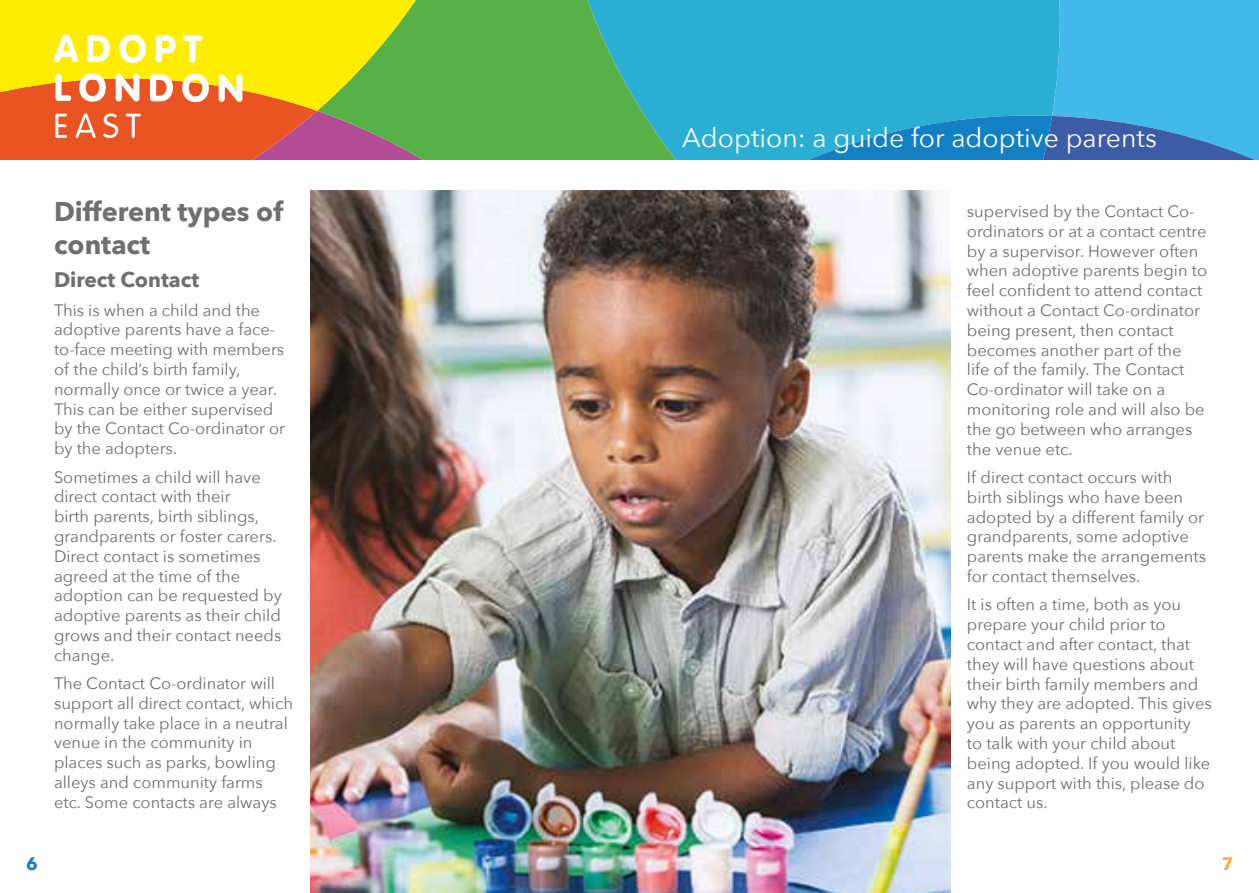
<style>
.page{position:relative;width:1259px;height:893px;background:#fff}
.page>*{position:absolute;margin:0;border:0;box-sizing:border-box;transform-origin:0 0}
.t1{font:700 27px/32.4px "Avenir Next";color:#706f6f}
.t2{font:26.55px "Avenir Next";color:#fff}
.t3{font:700 21px "Avenir Next";color:#706f6f}
.t4{font:700 18px "Avenir Next";color:#1380c4}
.t5{font:700 18px "Avenir Next";color:#f8ab46}
.t6{font:16.5px/19.8px "Avenir Next";color:#706f6f}
</style>
<div class="page">
<svg style="left:0;top:124px;width:317px;height:36px;background:#e25232"></svg>
<svg style="left:717px;top:0;width:542px;height:116px;background:#33b2dc"></svg>
<svg style="left:1052px;top:116px;width:207px;height:44px;background:#3f7ebf"></svg>
<svg style="left:317px;top:0;width:400px;height:160px;background:#4da980"></svg>
<svg style="left:0;top:0;width:518px;height:124px;background:#c5c21d"></svg>
<svg style="left:717px;top:115px;width:335px;height:45px;background:#2096cb"></svg>
<img style="left:310px;top:190px;width:640px;height:703px">
<svg style="left:54px;top:34px;width:24px;height:28px"></svg>
<svg style="left:87px;top:35px;width:23px;height:27px"></svg>
<svg style="left:119px;top:35px;width:27px;height:28px"></svg>
<svg style="left:156px;top:35px;width:20px;height:28px"></svg>
<svg style="left:183px;top:35px;width:19px;height:28px"></svg>
<svg style="left:55px;top:74px;width:16px;height:27px"></svg>
<svg style="left:79px;top:73px;width:27px;height:29px"></svg>
<svg style="left:116px;top:74px;width:23px;height:28px"></svg>
<svg style="left:150px;top:74px;width:23px;height:27px"></svg>
<svg style="left:182px;top:74px;width:27px;height:28px"></svg>
<svg style="left:219px;top:74px;width:23px;height:28px"></svg>
<svg style="left:55px;top:114px;width:12px;height:24px"></svg>
<svg style="left:76px;top:113px;width:20px;height:25px"></svg>
<svg style="left:103px;top:113px;width:15px;height:25px"></svg>
<svg style="left:126px;top:114px;width:15px;height:24px"></svg>
<h1 class="t1" style="left:54px;top:195px;width:231px">Different types of contact</h1>
<p class="t3" style="left:54px;top:262px;width:147px">Direct Contact</p>
<p class="t6" style="left:54px;top:299px;width:233px">This is when a child and the adoptive parents have a face&shy;to-face meeting with members of the child’s birth family, normally once or twice a year.<br>This can be either supervised by the Contact Co-ordinator or by the adopters.</p>
<p class="t6" style="left:54px;top:466px;width:229px">Sometimes a child will have direct contact with their<br>birth parents, birth siblings, grandparents or foster carers.<br>Direct contact is sometimes agreed at the time of the adoption can be requested by adoptive parents as their child grows and their contact needs change.</p>
<p class="t6" style="left:54px;top:673px;width:240px">The Contact Co-ordinator will support all direct contact, which normally take place in a neutral venue in the community in places such as parks, bowling alleys and community farms etc. Some contacts are always</p>
<h2 class="t2" style="left:682px;top:115px;width:476px">Adoption: a guide for adoptive parents</h2>
<p class="t6" style="left:967px;top:201px;width:242px">supervised by the Contact Co&shy;ordinators or at a contact centre by a supervisor. However often when adoptive parents begin to feel confident to attend contact without a Contact Co-ordinator being present, then contact becomes another part of the life of the family. The Contact<br>Co-ordinator will take on a monitoring role and will also be the go between who arranges the venue etc.</p>
<p class="t6" style="left:967px;top:467px;width:241px">If direct contact occurs with birth siblings who have been adopted by a different family or grandparents, some adoptive parents make the arrangements for contact themselves.</p>
<p class="t6" style="left:967px;top:594px;width:246px">It is often a time, both as you prepare your child prior to contact and after contact, that they will have questions about their birth family members and why they are adopted. This gives you as parents an opportunity<br>to talk with your child about being adopted. If you would like any support with this, please do contact us.</p>
<p class="t4" style="left:26px;top:848px;width:13px">6</p>
<p class="t5" style="left:1221px;top:848px;width:13px">7</p>
</div>
